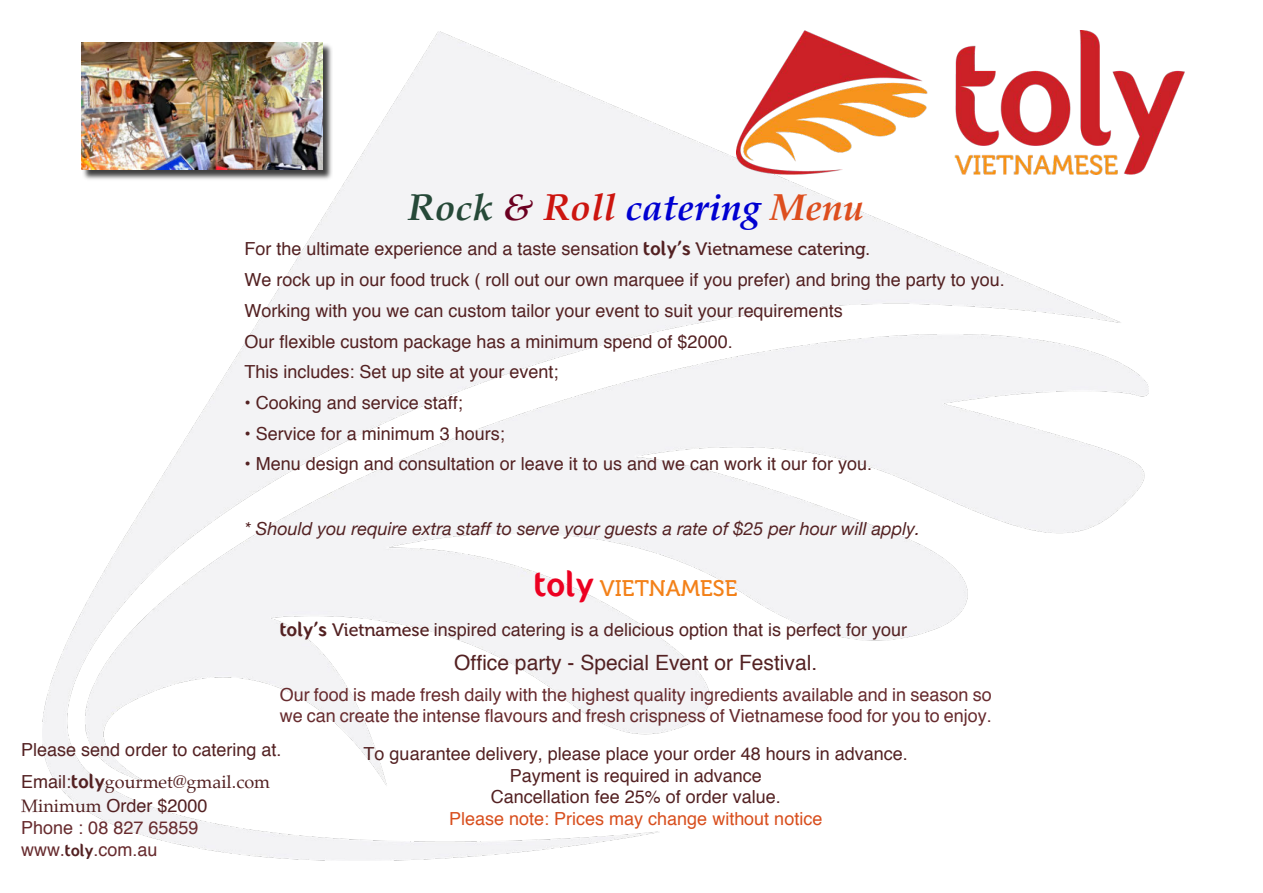
<style>
.page{position:relative;width:1263px;height:893px;background:#fff}
.page>*{position:absolute;margin:0;border:0;box-sizing:border-box;transform-origin:0 0}
.t1{font:italic 700 37.5px "Palatino";color:#0000d1}
.t2{font:22.5px "Museo Cyrl 500";color:#f38119}
.t3{font:21px "Helvetica";color:#532122}
.t4{font:18px/30.9px "Helvetica";color:#532122}
.t5{font:18px/22.2px "Helvetica";color:#672b2e}
.t6{font:italic 18px "Helvetica Neue";color:#532122}
.t7{font:18px "Helvetica";color:#d84e1d}
.t8{font:18px "Palatino";color:#532122}
.s1{color:#264938}
.s2{color:#6b0021}
.s3{color:#cc150f}
.s4{color:#dd4e1e}
.s5{font-family:"Fontastique Fontastique";font-size:21px}
.s6{font-family:"Museo Cyrl 500"}
.s7{font-family:"Fontastique Fontastique";font-size:37.5px;color:#ec0021}
.s8{font-family:"Helvetica"}
.s9{font-family:"Palatino";color:#532122}
.s10{color:#532122}
.s11{font-family:"Palatino"}
.s12{font-family:"Fontastique Fontastique";color:#532122}
</style>
<div class="page">
<img style="left:43px;top:32px;width:1105px;height:828px">
<img style="left:82px;top:44px;width:251px;height:138px">
<img style="left:82px;top:42px;width:240px;height:128px">
<img style="left:736px;top:31px;width:448px;height:143px">
<h1 class="t1" style="left:408px;top:189px;width:458px"><span class="s1">Rock</span> <span class="s2">&amp;</span> <span class="s3">Roll</span> catering <span class="s4">Menu</span></h1>
<p class="t4" style="left:244px;top:234px;width:762px">For the ultimate experience and a taste sensation <span class="s5">toly's</span> <span class="s6">Vietnamese catering.<br></span>We rock up in our food truck ( roll out our own marquee if you prefer) and bring the party to you.<br>Working with you we can custom tailor your event to suit your requirements<br>Our flexible custom package has a minimum spend of $2000.<br>This includes: Set up site at your event;</p>
<p class="t4" style="left:244px;top:388px;width:220px">• Cooking and service staff;</p>
<p class="t4" style="left:244px;top:419px;width:262px">• Service for a minimum 3 hours;</p>
<p class="t4" style="left:244px;top:449px;width:629px">• Menu design and consultation or leave it to us and we can work it our for you.</p>
<p class="t6" style="left:244px;top:517px;width:677px">* Should you require extra staff to serve your guests a rate of $25 per hour will apply.</p>
<p class="t2" style="left:534px;top:578px;width:205px"><span class="s7">toly</span> VIETNAMESE</p>
<p class="t4" style="left:280px;top:614px;width:629px"><span class="s5">toly's</span> <span class="s6">Vietnamese</span> inspired catering is a delicious option that is perfect for your</p>
<p class="t3" style="left:454px;top:653px;width:364px">Office party - Special Event or Festival.</p>
<p class="t5" style="left:280px;top:684px;width:714px;line-height:21.6px">Our food is made fresh daily with the highest quality ingredients available and in season so we can create the intense flavours and fresh crispness of Vietnamese food for you to enjoy.</p>
<p class="t4" style="left:21px;top:735px;width:262px">Please send order to catering at.</p>
<p class="t8" style="left:21px;top:773px;width:250px"><span class="s8">Email:</span><span class="s5">toly</span>gourmet@gmail.com</p>
<p class="t5" style="left:21px;top:795px;width:188px"><span class="s9">Minimum</span> <span class="s10">Order $2000<br></span>Phone : 08 827 65859 www<span class="s11">.</span><span class="s12">toly</span>.com.au</p>
<p class="t4" style="left:364px;top:744px;width:546px;line-height:21.6px;text-align:center">To guarantee delivery, please place your order 48 hours in advance.<br>Payment is required in advance<br>Cancellation fee 25% of order value.</p>
<p class="t7" style="left:449px;top:811px;width:375px">Please note: Prices may change without notice</p>
</div>
